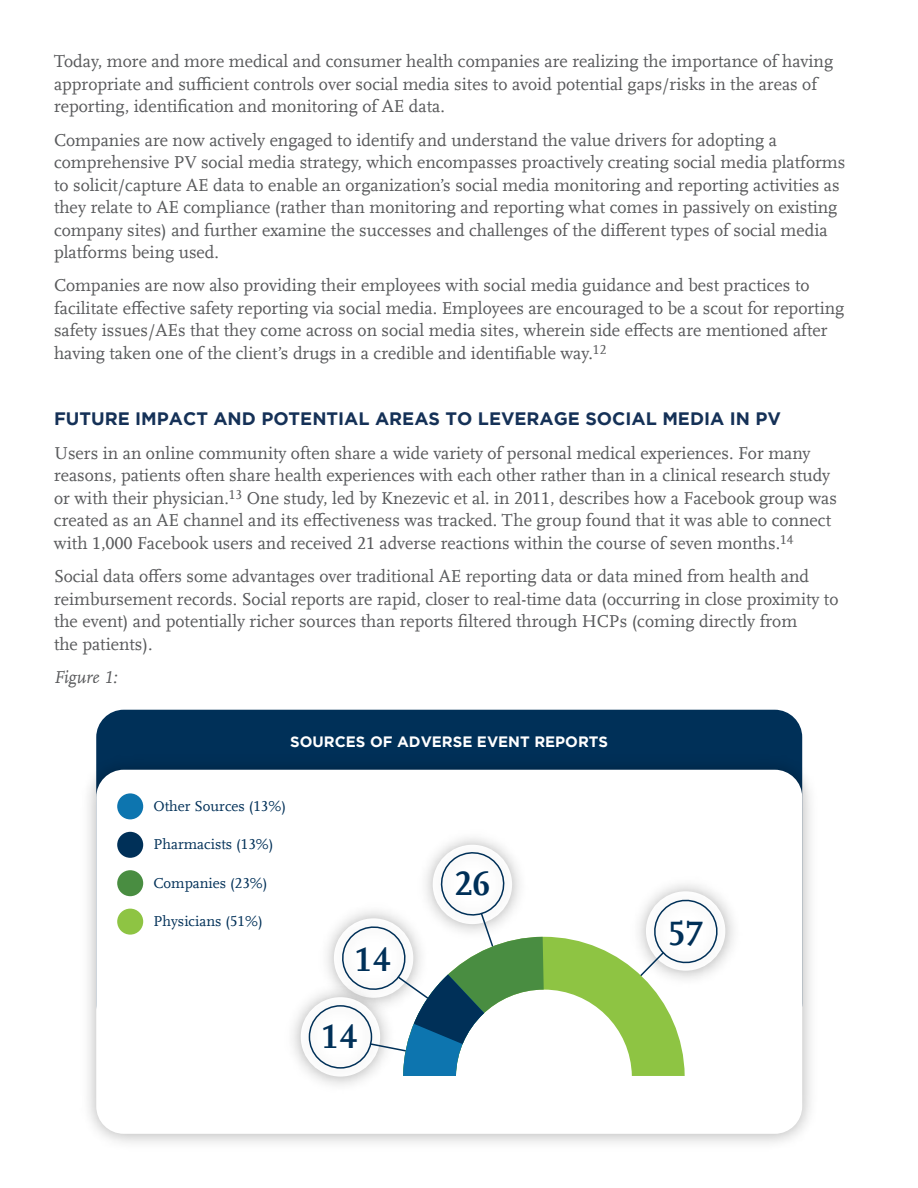
<style>
.page{position:relative;width:918px;height:1188px;background:#fff}
.page>*{position:absolute;margin:0;border:0;box-sizing:border-box;transform-origin:0 0}
.t1{font:700 35.4px "Scala Offc";color:#003058}
.t2{font:18px/22.5px "Scala Offc";color:#58595b}
.t3{font:700 18px "Gotham";color:#153157}
.t4{font:italic 18px "Scala Offc";color:#58595b}
.t5{font:15px "Scala Offc";color:#003058}
.t6{font:700 15px "Gotham";color:#fff}
</style>
<div class="page">
<div style="left:96px;top:710px;width:706px;height:321px;background:#003058;border-radius:28px"></div>
<img style="left:88px;top:747px;width:723px;height:396px">
<div style="left:96px;top:770px;width:706px;height:364px;background:#fff;border-radius:28px"></div>
<img style="left:293px;top:995px;width:75px;height:90px">
<img style="left:319px;top:928px;width:19px;height:84px">
<img style="left:721px;top:899px;width:13px;height:65px">
<svg style="left:338px;top:846px;width:383px;height:230px"></svg>
<div style="left:117px;top:793px;width:26px;height:26px;background:#0d75af;border-radius:50%"></div>
<div style="left:117px;top:832px;width:26px;height:26px;background:#003058;border-radius:50%"></div>
<div style="left:117px;top:870px;width:26px;height:26px;background:#498d41;border-radius:50%"></div>
<div style="left:117px;top:909px;width:26px;height:26px;background:#8ec443;border-radius:50%"></div>
<p class="t2" style="left:54px;top:51px;width:781px">Today, more and more medical and consumer health companies are realizing the importance of having appropriate and sufficient controls over social media sites to avoid potential gaps/risks in the areas of reporting, identification and monitoring of AE data.</p>
<p class="t2" style="left:54px;top:129px;width:793px">Companies are now actively engaged to identify and understand the value drivers for adopting a comprehensive PV social media strategy, which encompasses proactively creating social media platforms to solicit/capture AE data to enable an organization’s social media monitoring and reporting activities as they relate to AE compliance (rather than monitoring and reporting what comes in passively on existing company sites) and further examine the successes and challenges of the different types of social media platforms being used.</p>
<p class="t2" style="left:54px;top:275px;width:792px">Companies are now also providing their employees with social media guidance and best practices to facilitate effective safety reporting via social media. Employees are encouraged to be a scout for reporting safety issues/AEs that they come across on social media sites, wherein side effects are mentioned after having taken one of the client’s drugs in a credible and identifiable way.<sup>12</sup></p>
<p class="t3" style="left:54px;top:409px;width:728px">FUTURE IMPACT AND POTENTIAL AREAS TO LEVERAGE SOCIAL MEDIA IN PV</p>
<p class="t2" style="left:54px;top:442px;width:785px">Users in an online community often share a wide variety of personal medical experiences. For many reasons, patients often share health experiences with each other rather than in a clinical research study or with their physician.<sup>13</sup> One study, led by Knezevic et al. in 2011, describes how a Facebook group was created as an AE channel and its effectiveness was tracked. The group found that it was able to connect with 1,000 Facebook users and received 21 adverse reactions within the course of seven months.<sup>14</sup></p>
<p class="t2" style="left:54px;top:565px;width:786px">Social data offers some advantages over traditional AE reporting data or data mined from health and reimbursement records. Social reports are rapid, closer to real-time data (occurring in close proximity to the event) and potentially richer sources than reports filtered through HCPs (coming directly from<br>the patients).</p>
<p class="t4" style="left:54px;top:667px;width:65px">Figure 1:</p>
<p class="t6" style="left:290px;top:733px;width:319px">SOURCES OF ADVERSE EVENT REPORTS</p>
<p class="t5" style="left:154px;top:798px;width:134px">Other Sources (13%)</p>
<p class="t5" style="left:154px;top:836px;width:122px">Pharmacists (13%)</p>
<p class="t5" style="left:154px;top:875px;width:116px">Companies (23%)</p>
<p class="t5" style="left:154px;top:913px;width:111px">Physicians (51%)</p>
<h1 class="t1" style="left:355px;top:940px;width:37px">14</h1>
<h1 class="t1" style="left:322px;top:1017px;width:37px">14</h1>
<h1 class="t1" style="left:454px;top:864px;width:37px">26</h1>
<h1 class="t1" style="left:668px;top:914px;width:37px">57</h1>
</div>
